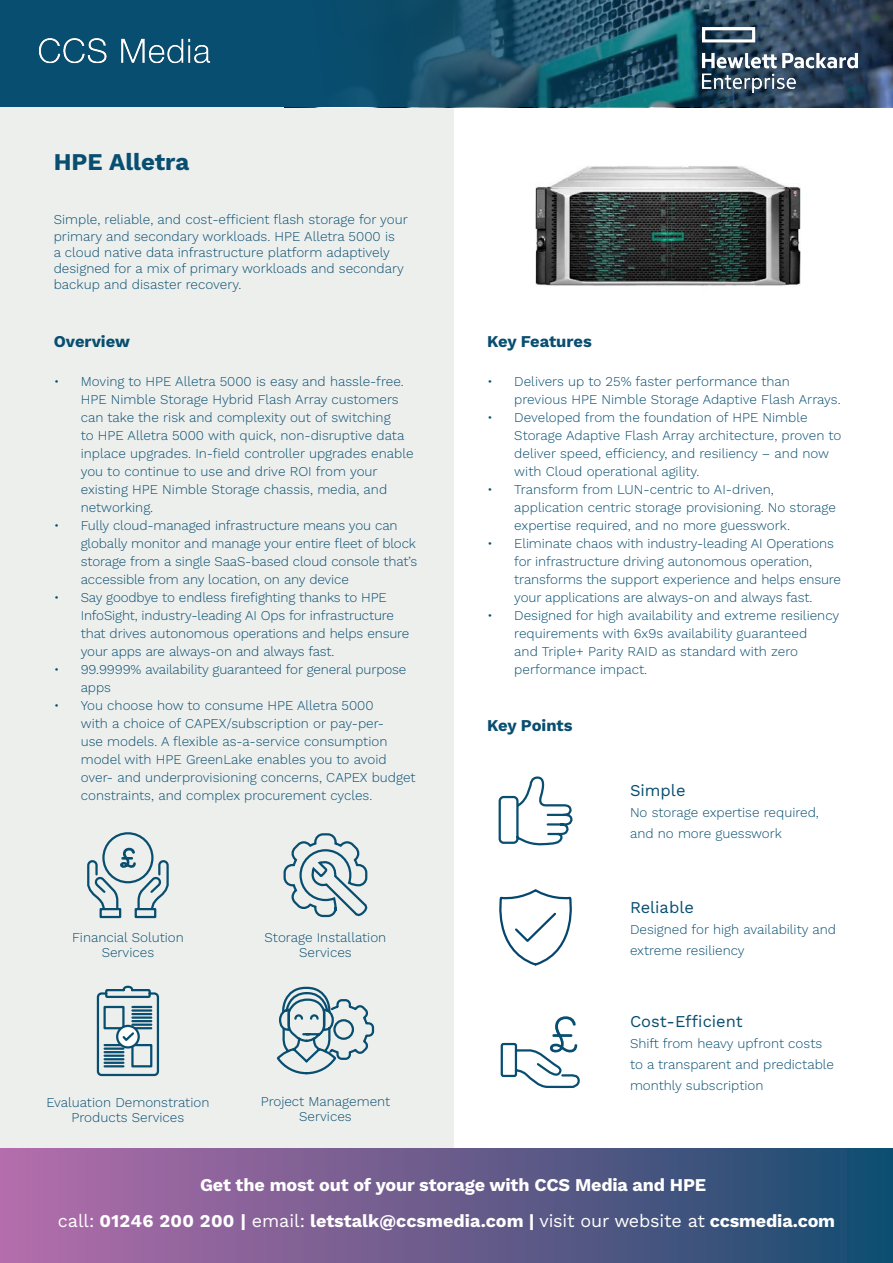
<style>
.page{position:relative;width:893px;height:1263px;background:#fff}
.page>*{position:absolute;margin:0;border:0;box-sizing:border-box;transform-origin:0 0}
.t1{font:700 24px "Work Sans";color:#084e70}
.t2{font:700 18px "Work Sans";letter-spacing:-.01em;color:#fff}
.t3{font:700 16.5px "Work Sans";color:#084e70}
.t4{font:16.5px "Work Sans";color:#084e70}
.t5{font:300 13.5px/18px "Work Sans";color:#084e70}
.s1{font-weight:400}
</style>
<div class="page">
<div style="left:0;top:0;width:453px;height:1177px;background:#edefed"></div>
<img style="left:535px;top:166px;width:266px;height:120px">
<svg style="left:498px;top:776px;width:75px;height:70px"></svg>
<svg style="left:499px;top:890px;width:73px;height:76px"></svg>
<svg style="left:500px;top:1016px;width:80px;height:73px"></svg>
<div style="left:100px;top:908px;width:21px;height:10px;border:2px solid #084e70"></div>
<div style="left:135px;top:908px;width:21px;height:10px;border:2px solid #084e70"></div>
<svg style="left:87px;top:832px;width:82px;height:79px"></svg>
<svg style="left:283px;top:833px;width:85px;height:85px"></svg>
<svg style="left:96px;top:985px;width:64px;height:92px"></svg>
<svg style="left:276px;top:986px;width:99px;height:89px"></svg>
<svg style="left:0;top:0;width:893px;height:107px;background:#18506a"></svg>
<img style="left:10px;top:15px;width:219px;height:73px">
<img style="left:702px;top:28px;width:155px;height:65px">
<div style="left:0;top:1148px;width:893px;height:115px;background:linear-gradient(to right,#b76cab,#174c6f)"></div>
<p class="t1" style="left:54px;top:144px;width:137px">HPE Alletra</p>
<p class="t5" style="left:54px;top:211px;width:355px;line-height:16.2px">Simple, reliable, and cost-efficient flash storage for your primary and secondary workloads. HPE Alletra 5000 is<br>a cloud native data infrastructure platform adaptively designed for a mix of primary workloads and secondary backup and disaster recovery.</p>
<p class="t3" style="left:54px;top:329px;width:78px">Overview</p>
<p class="t5" style="left:81px;top:372px;width:334px;text-indent:-27px">• Moving to HPE Alletra 5000 is easy and hassle-free.<br>HPE Nimble Storage Hybrid Flash Array customers can take the risk and complexity out of switching<br>to HPE Alletra 5000 with quick, non-disruptive data inplace upgrades. In-field controller upgrades enable you to continue to use and drive ROI from your existing HPE Nimble Storage chassis, media, and networking.</p>
<p class="t5" style="left:81px;top:516px;width:338px;text-indent:-27px">• Fully cloud-managed infrastructure means you can globally monitor and manage your entire fleet of block storage from a single SaaS-based cloud console that’s accessible from any location, on any device</p>
<p class="t5" style="left:81px;top:588px;width:330px;text-indent:-27px">• Say goodbye to endless firefighting thanks to HPE InfoSight, industry-leading AI Ops for infrastructure that drives autonomous operations and helps ensure your apps are always-on and always fast.</p>
<p class="t5" style="left:81px;top:660px;width:327px;text-indent:-27px">• 99.9999% availability guaranteed for general purpose apps</p>
<p class="t5" style="left:81px;top:696px;width:336px;text-indent:-27px">• You choose how to consume HPE Alletra 5000<br>with a choice of CAPEX/subscription or pay-per-<br>use models. A flexible as-a-service consumption model with HPE GreenLake enables you to avoid over- and underprovisioning concerns, CAPEX budget constraints, and complex procurement cycles.</p>
<p class="t5" style="left:72px;top:929px;width:113px;line-height:15px;text-align:center">Financial Solution<br>Services</p>
<p class="t5" style="left:265px;top:929px;width:123px;line-height:15px;text-align:center">Storage Installation<br>Services</p>
<p class="t5" style="left:46px;top:1092px;width:164px">Evaluation Demonstration</p>
<p class="t5" style="left:72px;top:1107px;width:114px">Products Services</p>
<p class="t5" style="left:261px;top:1093px;width:131px;line-height:15px;text-align:center">Project Management<br>Services</p>
<p class="t3" style="left:487px;top:329px;width:106px">Key Features</p>
<p class="t5" style="left:514px;top:372px;width:328px;text-indent:-27px">• Delivers up to 25% faster performance than previous HPE Nimble Storage Adaptive Flash Arrays.</p>
<p class="t5" style="left:514px;top:408px;width:329px;text-indent:-27px">• Developed from the foundation of HPE Nimble Storage Adaptive Flash Array architecture, proven to deliver speed, efficiency, and resiliency – and now with Cloud operational agility.</p>
<p class="t5" style="left:514px;top:480px;width:323px;text-indent:-27px">• Transform from LUN-centric to AI-driven, application centric storage provisioning. No storage expertise required, and no more guesswork.</p>
<p class="t5" style="left:514px;top:534px;width:328px;text-indent:-27px">• Eliminate chaos with industry-leading AI Operations for infrastructure driving autonomous operation, transforms the support experience and helps ensure your applications are always-on and always fast.</p>
<p class="t5" style="left:514px;top:606px;width:326px;text-indent:-27px">• Designed for high availability and extreme resiliency requirements with 6x9s availability guaranteed<br>and Triple+ Parity RAID as standard with zero performance impact.</p>
<p class="t3" style="left:487px;top:713px;width:87px">Key Points</p>
<p class="t4" style="left:630px;top:778px;width:57px">Simple</p>
<p class="t5" style="left:630px;top:802px;width:190px;line-height:21px">No storage expertise required, and no more guesswork</p>
<p class="t4" style="left:630px;top:894px;width:65px">Reliable</p>
<p class="t5" style="left:630px;top:919px;width:208px">Designed for high availability and</p>
<p class="t5" style="left:630px;top:940px;width:116px">extreme resiliency</p>
<p class="t4" style="left:630px;top:1009px;width:114px">Cost-Efficient</p>
<p class="t5" style="left:630px;top:1034px;width:194px">Shift from heavy upfront costs</p>
<p class="t5" style="left:630px;top:1055px;width:206px">to a transparent and predictable</p>
<p class="t5" style="left:630px;top:1076px;width:135px">monthly subscription</p>
<h2 class="t2" style="left:200px;top:1171px;width:508px">Get the most out of your storage with CCS Media and HPE</h2>
<h2 class="t2" style="left:58px;top:1207px;width:779px"><span class="s1">call:</span> 01246 200 200 | <span class="s1">email:</span> letstalk@ccsmedia.com | <span class="s1">visit our website at</span> ccsmedia.com</h2>
</div>
